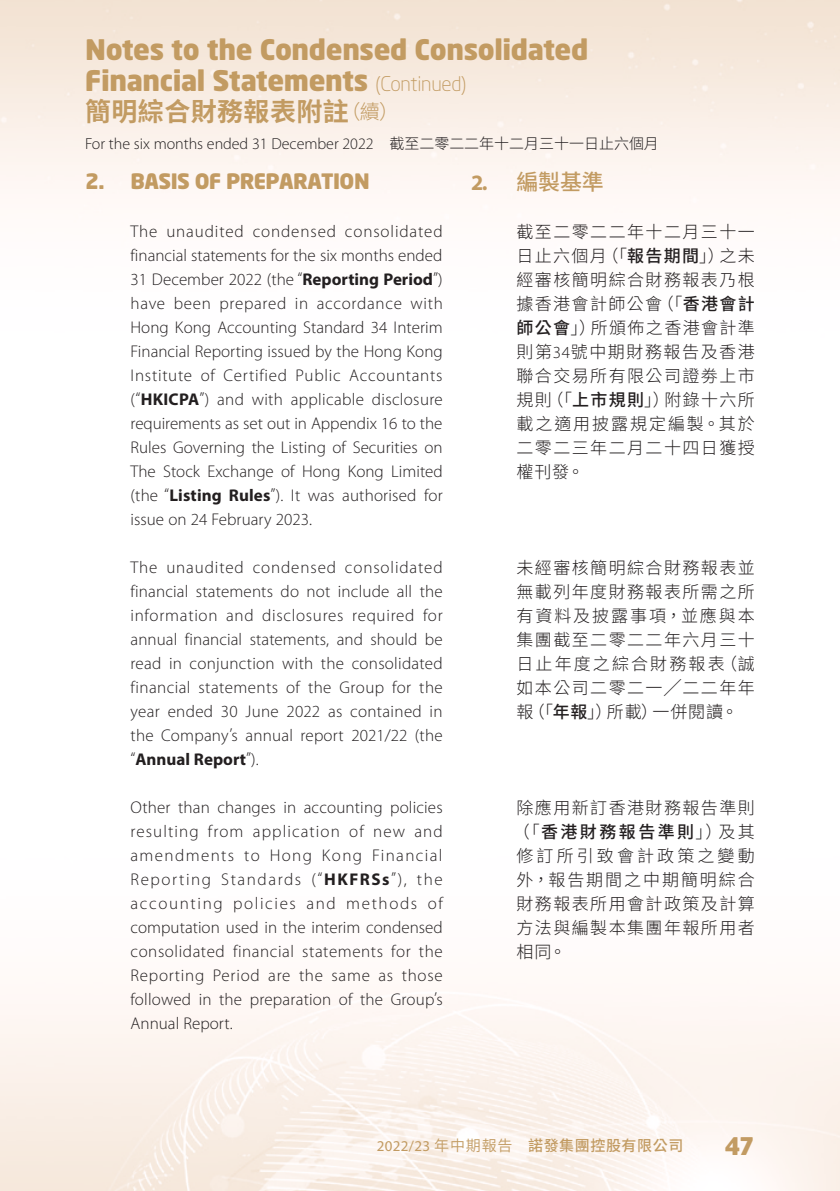
<style>
.page{position:relative;width:840px;height:1191px;background:#fff}
.page>*{position:absolute;margin:0;border:0;box-sizing:border-box;transform-origin:0 0}
.t1{font:900 28px/31px "Neo Sans Std";letter-spacing:-.015em;color:#c29b62}
.t2{font:700 26px "Source Han Sans TC";letter-spacing:.015em;color:#c29b62}
.t3{font:900 24px "Neo Sans Std";color:#c29b62}
.C_Heading_1{font:500 22px "Source Han Sans TC";color:#c29b62}
.Heading_1{font:900 21px "Neo Sans Std";letter-spacing:-.025em;color:#c29b62}
.Body_Text{font:300 17px/24px "Myriad Pro";letter-spacing:.01em;color:#231f20;text-align:justify}
.C_Body_Text{font:300 17px/24px "Source Han Sans TC";letter-spacing:.085em;color:#231f20;text-align:justify}
.t4{font:300 16px "Myriad Pro";letter-spacing:-.005em;color:#231f20}
.t5{font:500 15px "Source Han Sans TC";letter-spacing:.04em;color:#c29b62}
.s1{font-weight:300;font-size:20px}
.s2{font-family:"Source Han Sans TC";font-size:15px}
.s3{font-family:"Myriad Pro";font-weight:700}
.s4{font-weight:500}
.s5{font-family:"Myriad Pro"}
.s6{font-weight:700}
.s7{font-family:"Myriad Pro";font-weight:400}
.s8{font-weight:400}
</style>
<div class="page">
<h1 class="t1" style="left:85px;top:33px;width:504px">Notes to the Condensed Consolidated<br>Financial Statements <span class="s1">(Continued)</span></h1>
<h2 class="t2" style="left:85px;top:97px;width:315px">簡明綜合財務報表附註<span class="s1">（續）</span></h2>
<p class="t4" style="left:85px;top:134px;width:575px">For the six months ended 31 December 2022 <span class="s2">截至二零二二年十二月三十一日止六個月</span></p>
<p class="C_Heading_1" style="left:471px;top:169px;width:134px"><span class="s3">2.</span> 編製基準</p>
<p class="C_Body_Text" style="left:516px;top:220px;width:240px">截至二零二二年十二月三十一日止六個月（「<span class="s4">報告期間</span>」）之未經審核簡明綜合財務報表乃根據香港會計師公會（「<span class="s4">香港會計師公會</span>」）所頒佈之香港會計準則第<span class="s5">34</span>號中期財務報告及香港聯合交易所有限公司證劵上市規則（「<span class="s4">上市規則</span>」）附錄十六所載之適用披露規定編製。其於二零二三年二月二十四日獲授權刊發。</p>
<p class="Heading_1" style="left:85px;top:167px;width:286px">2. BASIS OF PREPARATION</p>
<p class="Body_Text" style="left:130px;top:219px;width:313px">The unaudited condensed consolidated financial statements for the six months ended 31 December 2022 (the “<span class="s6">Reporting Period</span>”) have been prepared in accordance with Hong Kong Accounting Standard 34 Interim Financial Reporting issued by the Hong Kong Institute of Certified Public Accountants (“<span class="s6">HKICPA</span>”) and with applicable disclosure requirements as set out in Appendix 16 to the Rules Governing the Listing of Securities on The Stock Exchange of Hong Kong Limited (the “<span class="s6">Listing Rules</span>”). It was authorised for issue on 24 February 2023.</p>
<p class="Body_Text" style="left:130px;top:555px;width:313px">The unaudited condensed consolidated financial statements do not include all the information and disclosures required for annual financial statements, and should be read in conjunction with the consolidated financial statements of the Group for the year ended 30 June 2022 as contained in the Company’s annual report 2021/22 (the “<span class="s6">Annual Report</span>”).</p>
<p class="Body_Text" style="left:130px;top:795px;width:313px">Other than changes in accounting policies resulting from application of new and amendments to Hong Kong Financial Reporting Standards (“<span class="s6">HKFRSs</span>”), the accounting policies and methods of computation used in the interim condensed consolidated financial statements for the Reporting Period are the same as those followed in the preparation of the Group’s Annual Report.</p>
<p class="C_Body_Text" style="left:516px;top:556px;width:240px">未經審核簡明綜合財務報表並無載列年度財務報表所需之所有資料及披露事項，並應與本集團截至二零二二年六月三十日止年度之綜合財務報表（誠如本公司二零二一╱二二年年報（「<span class="s4">年報</span>」）所載）一併閱讀。</p>
<p class="C_Body_Text" style="left:512px;top:796px;width:243px">除應用新訂香港財務報告準則（「<span class="s4">香港財務報告準則</span>」）及其修訂所引致會計政策之變動外，報告期間之中期簡明綜合財務報表所用會計政策及計算方法與編製本集團年報所用者相同。</p>
<p class="t5" style="left:376px;top:1137px;width:308px"><span class="s7">2022/23</span> <span class="s8">年中期報告</span> 諾發集團控股有限公司</p>
<h3 class="t3" style="left:724px;top:1130px;width:32px">47</h3>
</div>
